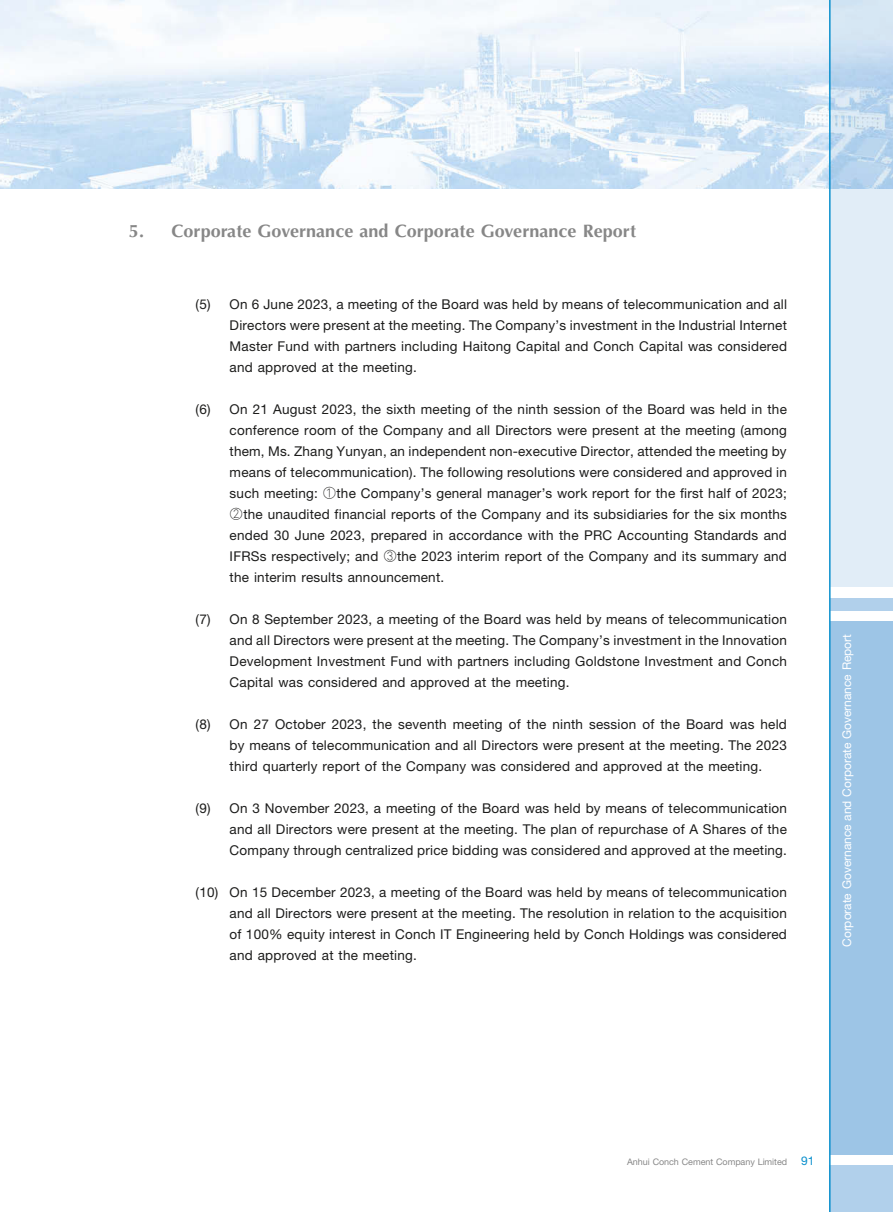
<style>
.page{position:relative;width:893px;height:1212px;background:#fff}
.page>*{position:absolute;margin:0;border:0;box-sizing:border-box;transform-origin:0 0}
.t1{font:700 18px "Optima LT Std";letter-spacing:.005em;color:#878787}
.t2{font:13.5px/21px "Helvetica Neue LT Std";letter-spacing:.015em;color:#1c1c1b;text-align:justify}
.t3{font:12px "Helvetica Neue LT Std";letter-spacing:-.005em;color:#fff}
.t4{font:9px "Helvetica Neue LT Std";letter-spacing:-.005em;color:#878787}
.s1{font-family:"M Hei HK";font-weight:300}
.s2{font-size:12px;color:#0b90cd}
</style>
<div class="page">
<img style="left:0;top:0;width:829px;height:188px">
<svg style="left:831px;top:0;width:62px;height:587px;background:#d7e7f4"></svg>
<div style="left:829px;top:1165px;width:64px;height:47px;background:#b1d0eb"></div>
<div style="left:831px;top:621px;width:62px;height:534px;background:#9dc5e6"></div>
<div style="left:831px;top:598px;width:62px;height:13px;background:#b1d0eb"></div>
<hr style="left:829px;top:0;width:2px;height:1212px;background:#0b90cd">
<h1 class="t1" style="left:129px;top:221px;width:509px">5. Corporate Governance and Corporate Governance Report</h1>
<p class="t2" style="left:230px;top:293px;width:559px;text-indent:-34px">(5) On 6 June 2023, a meeting of the Board was held by means of telecommunication and all Directors were present at the meeting. The Company’s investment in the Industrial Internet Master Fund with partners including Haitong Capital and Conch Capital was considered and approved at the meeting.</p>
<p class="t2" style="left:230px;top:398px;width:559px;text-indent:-34px">(6) On 21 August 2023, the sixth meeting of the ninth session of the Board was held in the conference room of the Company and all Directors were present at the meeting (among them, Ms. Zhang Yunyan, an independent non-executive Director, attended the meeting by means of telecommunication). The following resolutions were considered and approved in such meeting: <span class="s1">①</span>the Company’s general manager’s work report for the first half of 2023; <span class="s1">②</span>the unaudited financial reports of the Company and its subsidiaries for the six months ended 30 June 2023, prepared in accordance with the PRC Accounting Standards and IFRSs respectively; and <span class="s1">③</span>the 2023 interim report of the Company and its summary and the interim results announcement.</p>
<p class="t2" style="left:230px;top:608px;width:559px;text-indent:-34px">(7) On 8 September 2023, a meeting of the Board was held by means of telecommunication and all Directors were present at the meeting. The Company’s investment in the Innovation Development Investment Fund with partners including Goldstone Investment and Conch Capital was considered and approved at the meeting.</p>
<p class="t2" style="left:230px;top:713px;width:559px;text-indent:-34px">(8) On 27 October 2023, the seventh meeting of the ninth session of the Board was held by means of telecommunication and all Directors were present at the meeting. The 2023 third quarterly report of the Company was considered and approved at the meeting.</p>
<p class="t2" style="left:230px;top:797px;width:559px;text-indent:-34px">(9) On 3 November 2023, a meeting of the Board was held by means of telecommunication and all Directors were present at the meeting. The plan of repurchase of A Shares of the Company through centralized price bidding was considered and approved at the meeting.</p>
<p class="t2" style="left:230px;top:881px;width:559px;text-indent:-34px">(10) On 15 December 2023, a meeting of the Board was held by means of telecommunication and all Directors were present at the meeting. The resolution in relation to the acquisition of 100% equity interest in Conch IT Engineering held by Conch Holdings was considered and approved at the meeting.</p>
<p class="t3" style="left:840px;top:947px;width:314px;rotate:-90deg">Corporate Governance and Corporate Governance Report</p>
<p class="t4" style="left:627px;top:1156px;width:189px">Anhui Conch Cement Company Limited <span class="s2">91</span></p>
</div>
